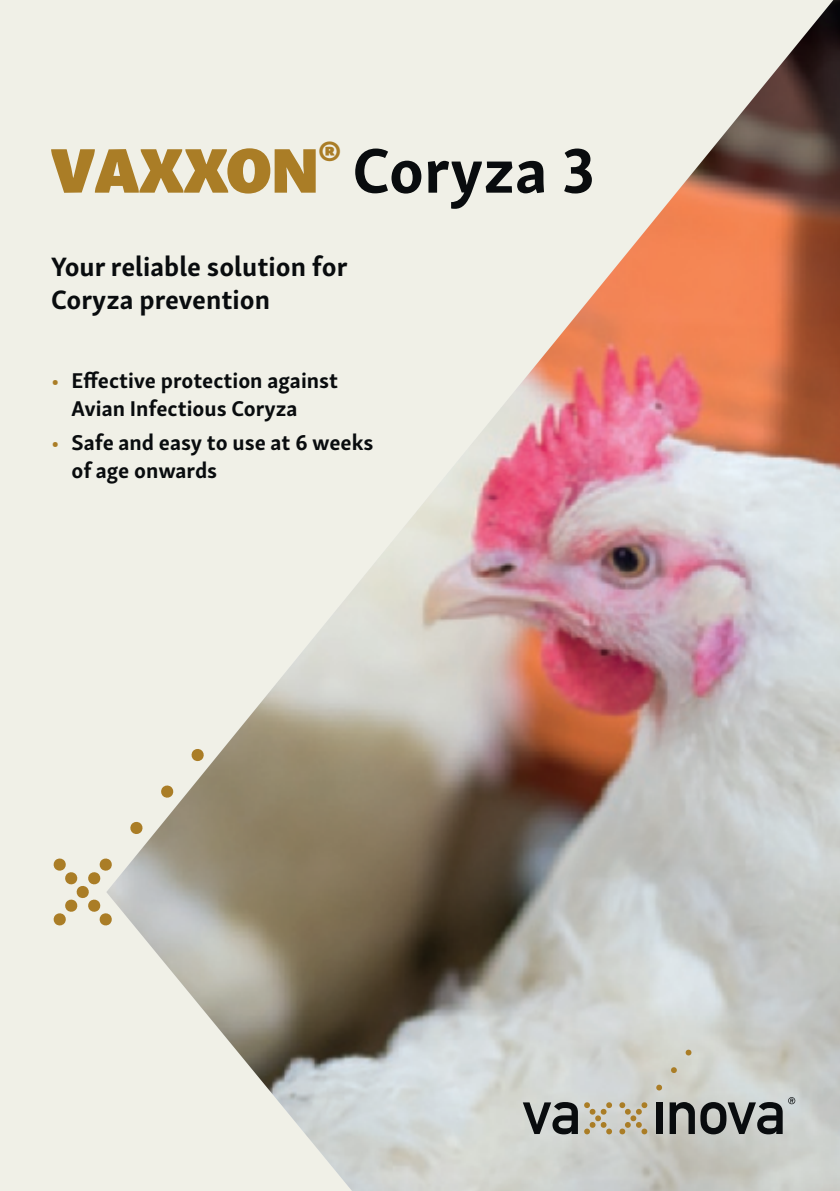
<style>
.page{position:relative;width:840px;height:1191px;background:#fff}
.page>*{position:absolute;margin:0;border:0;box-sizing:border-box;transform-origin:0 0}
.t1{font:700 64.8px "Skolar Sans";color:#090c0e}
.t2{font:700 27.4px/32.8px "Skolar Sans";color:#090c0e}
.t3{font:700 22px/28px "Skolar Sans";color:#090c0e}
.s1{font-family:"Skolar Sans Latn Bl";font-weight:400;color:#aa7d26}
.s2{color:#aa7d26}
</style>
<div class="page">
<div style="left:0;top:0;width:839px;height:1191px;background:#f0f0e7"></div>
<img style="left:112px;top:0;width:727px;height:1191px">
<svg style="left:129px;top:821px;width:14px;height:13px"></svg>
<svg style="left:160px;top:784px;width:14px;height:14px"></svg>
<svg style="left:53px;top:858px;width:59px;height:68px"></svg>
<svg style="left:191px;top:748px;width:13px;height:14px"></svg>
<svg style="left:655px;top:1084px;width:7px;height:6px"></svg>
<svg style="left:670px;top:1066px;width:6px;height:7px"></svg>
<svg style="left:618px;top:1102px;width:29px;height:32px"></svg>
<svg style="left:583px;top:1102px;width:29px;height:32px"></svg>
<svg style="left:685px;top:1049px;width:6px;height:6px"></svg>
<svg style="left:522px;top:1102px;width:55px;height:32px;background:#727574"></svg>
<div style="left:655px;top:1102px;width:7px;height:32px;background:#090c0e"></div>
<svg style="left:669px;top:1102px;width:25px;height:32px"></svg>
<svg style="left:700px;top:1097px;width:94px;height:37px;background:#808483"></svg>
<h1 class="t1" style="left:51px;top:118px;width:545px"><span class="s1">VAXXON</span><sup>®</sup> Coryza 3</h1>
<p class="t2" style="left:51px;top:248px;width:298px">Your reliable solution for<br>Coryza prevention</p>
<p class="t3" style="left:71px;top:364px;width:268px;text-indent:-20px"><span class="s2">•</span> Effective protection against<br>Avian Infectious Coryza</p>
<p class="t3" style="left:71px;top:426px;width:303px;text-indent:-20px"><span class="s2">•</span> Safe and easy to use at 6 weeks of age onwards</p>
</div>
